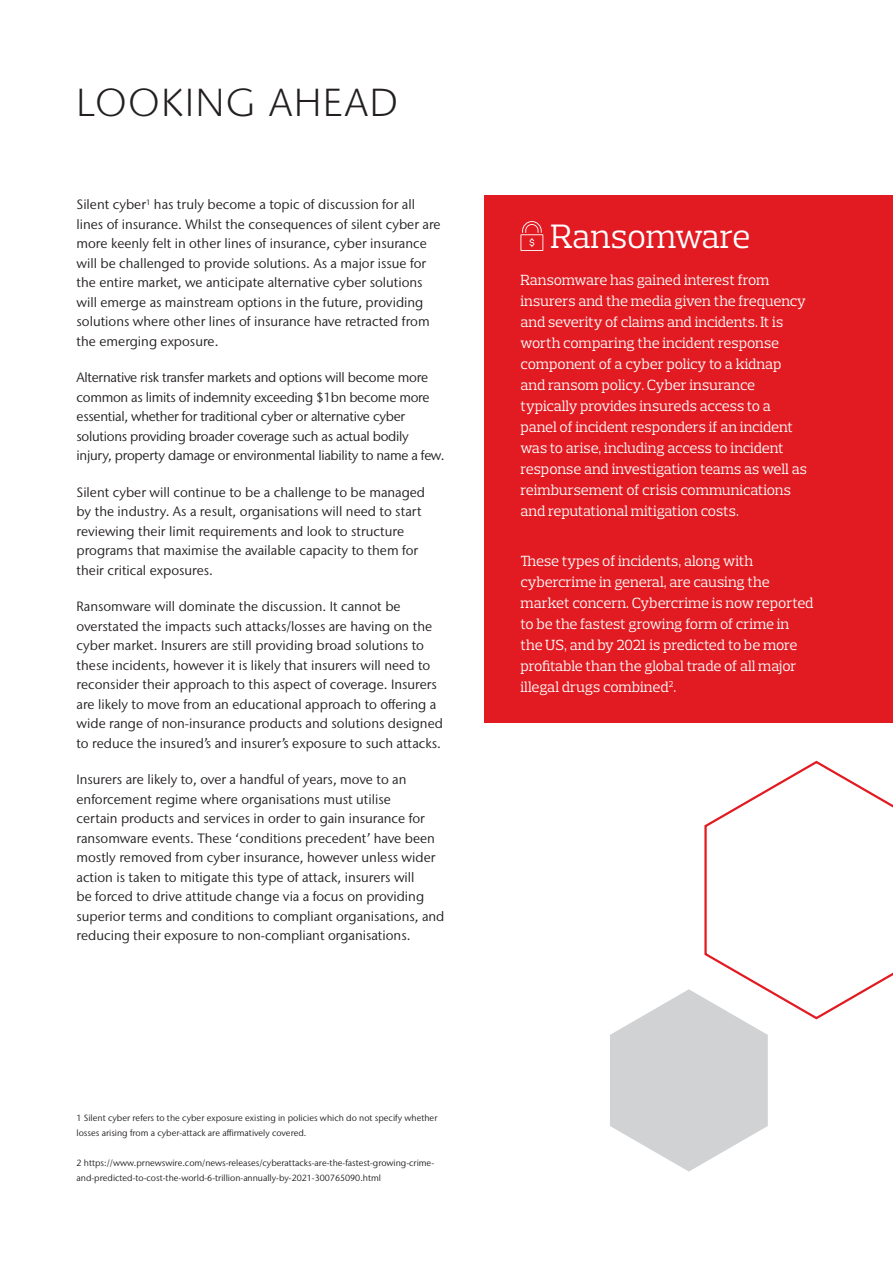
<style>
.page{position:relative;width:893px;height:1263px;background:#fff}
.page>*{position:absolute;margin:0;border:0;box-sizing:border-box;transform-origin:0 0}
.Heading_1{font:300 39px "Stone Sans IIITC Pro";letter-spacing:.05em;color:#231f20}
.t1{font:34.5px "Prelo Slab";letter-spacing:-.01em;color:#fff}
.Call_Out_Box_Body_te{font:15px/21px "Prelo Slab";color:#fff}
.Body_Copy{font:13.5px/19.5px "Stone Sans IIITC Pro";color:#231f20}
.Body_Copy-2{font:13.5px/19.5px "Stone Sans IIITC Pro";letter-spacing:-.02em;color:#231f20}
.Fine_Print{font:9px/15px "Stone Sans IIITC Pro";color:#231f20}
</style>
<div class="page">
<div style="left:485px;top:196px;width:408px;height:527px;background:#e21a21"></div>
<svg style="left:520px;top:221px;width:23px;height:30px"></svg>
<svg style="left:704px;top:760px;width:189px;height:260px"></svg>
<svg style="left:610px;top:989px;width:158px;height:182px"></svg>
<p class="Heading_1" style="left:77px;top:79px;width:323px">LOOKING AHEAD</p>
<p class="Body_Copy" style="left:77px;top:195px;width:366px">Silent cyber<sup>1</sup> has truly become a topic of discussion for all lines of insurance. Whilst the consequences of silent cyber are more keenly felt in other lines of insurance, cyber insurance will be challenged to provide solutions. As a major issue for the entire market, we anticipate alternative cyber solutions will emerge as mainstream options in the future, providing solutions where other lines of insurance have retracted from the emerging exposure.</p>
<p class="Body_Copy-2" style="left:77px;top:368px;width:369px">Alternative risk transfer markets and options will become more common as limits of indemnity exceeding $1bn become more essential, whether for traditional cyber or alternative cyber solutions providing broader coverage such as actual bodily injury, property damage or environmental liability to name a few.</p>
<p class="Body_Copy" style="left:77px;top:482px;width:350px">Silent cyber will continue to be a challenge to be managed by the industry. As a result, organisations will need to start reviewing their limit requirements and look to structure programs that maximise the available capacity to them for their critical exposures.</p>
<p class="Body_Copy" style="left:77px;top:597px;width:368px">Ransomware will dominate the discussion. It cannot be overstated the impacts such attacks/losses are having on the cyber market. Insurers are still providing broad solutions to these incidents, however it is likely that insurers will need to reconsider their approach to this aspect of coverage. Insurers are likely to move from an educational approach to offering a wide range of non-insurance products and solutions designed to reduce the insured’s and insurer’s exposure to such attacks.</p>
<p class="Body_Copy" style="left:77px;top:770px;width:369px">Insurers are likely to, over a handful of years, move to an enforcement regime where organisations must utilise<br>certain products and services in order to gain insurance for ransomware events. These ‘conditions precedent’ have been mostly removed from cyber insurance, however unless wider action is taken to mitigate this type of attack, insurers will<br>be forced to drive attitude change via a focus on providing superior terms and conditions to compliant organisations, and reducing their exposure to non-compliant organisations.</p>
<p class="Fine_Print" style="left:77px;top:1110px;width:362px">1 Silent cyber refers to the cyber exposure existing in policies which do not specify whether losses arising from a cyber-attack are affirmatively covered.</p>
<p class="Fine_Print" style="left:77px;top:1155px;width:359px">2 https://www.prnewswire.com/news-releases/cyberattacks-are-the-fastest-growing-crime&shy;and-predicted-to-cost-the-world-6-trillion-annually-by-2021-300765090.html</p>
<p class="t1" style="left:550px;top:215px;width:201px">Ransomware</p>
<p class="Call_Out_Box_Body_te" style="left:520px;top:269px;width:288px">Ransomware has gained interest from insurers and the media given the frequency and severity of claims and incidents. It is worth comparing the incident response component of a cyber policy to a kidnap and ransom policy. Cyber insurance typically provides insureds access to a panel of incident responders if an incident was to arise, including access to incident response and investigation teams as well as reimbursement of crisis communications and reputational mitigation costs.</p>
<p class="Call_Out_Box_Body_te" style="left:520px;top:551px;width:295px">These types of incidents, along with cybercrime in general, are causing the market concern. Cybercrime is now reported to be the fastest growing form of crime in the US, and by 2021 is predicted to be more profitable than the global trade of all major illegal drugs combined<sup>2</sup>.</p>
</div>
